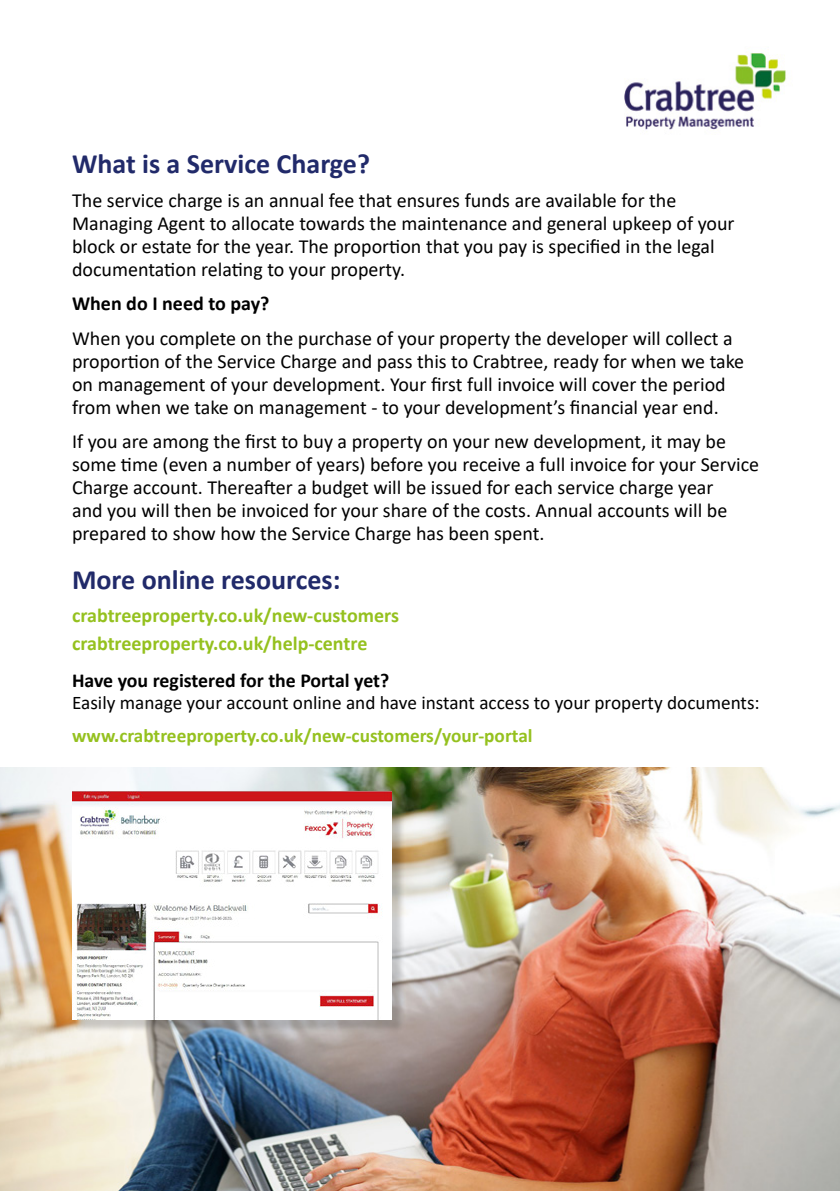
<style>
.page{position:relative;width:840px;height:1191px;background:#fff}
.page>*{position:absolute;margin:0;border:0;box-sizing:border-box;transform-origin:0 0}
.t1{font:700 28px "Calibri";color:#212a6a}
.t2{font:20px/23px "Calibri";color:#000}
.t3{font:700 20px/27.6px "Calibri";color:#95c11f}
.t4{font:700 20px "Calibri";color:#000}
.t5{font:700 19.8px "Calibri";color:#000}
.t6{font:19.2px "Calibri";color:#000}
.t7{font:700 19.2px "Calibri";color:#95c11f}
</style>
<div class="page">
<img style="left:0;top:767px;width:839px;height:424px">
<div style="left:75px;top:794px;width:330px;height:238px;background:#000;opacity:.19"></div>
<img style="left:72px;top:791px;width:319px;height:228px">
<img style="left:624px;top:53px;width:163px;height:77px">
<h1 class="t1" style="left:72px;top:144px;width:299px">What is a Service Charge?</h1>
<p class="t2" style="left:72px;top:188px;width:663px">The service charge is an annual fee that ensures funds are available for the Managing Agent to allocate towards the maintenance and general upkeep of your block or estate for the year. The proportion that you pay is specified in the legal documentation relating to your property.</p>
<p class="t4" style="left:72px;top:290px;width:199px">When do I need to pay?</p>
<p class="t2" style="left:72px;top:326px;width:673px">When you complete on the purchase of your property the developer will collect a proportion of the Service Charge and pass this to Crabtree, ready for when we take on management of your development. Your first full invoice will cover the period from when we take on management - to your development’s financial year end.</p>
<p class="t2" style="left:72px;top:429px;width:688px">If you are among the first to buy a property on your new development, it may be some time (even a number of years) before you receive a full invoice for your Service Charge account. Thereafter a budget will be issued for each service charge year<br>and you will then be invoiced for your share of the costs. Annual accounts will be prepared to show how the Service Charge has been spent.</p>
<h1 class="t1" style="left:72px;top:560px;width:270px">More online resources:</h1>
<p class="t3" style="left:72px;top:601px;width:328px">crabtreeproperty.co.uk/new-customers crabtreeproperty.co.uk/help-centre</p>
<p class="t5" style="left:72px;top:666px;width:318px">Have you registered for the Portal yet?</p>
<p class="t6" style="left:72px;top:689px;width:688px">Easily manage your account online and have instant access to your property documents:</p>
<p class="t7" style="left:72px;top:722px;width:462px">www.crabtreeproperty.co.uk/new-customers/your-portal</p>
</div>
